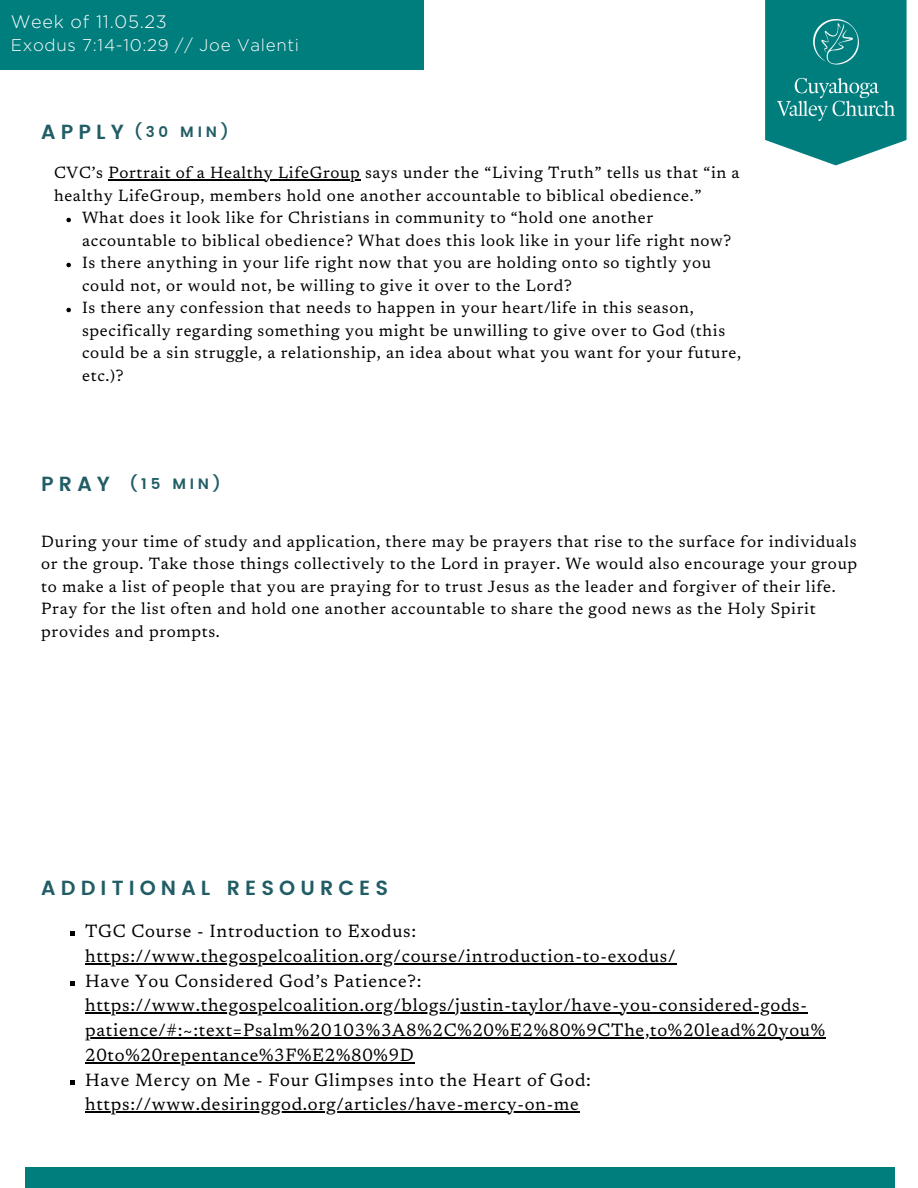
<style>
.page{position:relative;width:918px;height:1188px;background:#fff}
.page>*{position:absolute;margin:0;border:0;box-sizing:border-box;transform-origin:0 0}
.t1{font:600 20.4px "Poppins";letter-spacing:.25em;color:#215d65}
.t2{font:18px/24.8px "Newsreader";letter-spacing:.04em;color:#000}
.t3{font:300 18px "Gotham";letter-spacing:.04em;color:#fff}
.t4{font:300 16.95px "Gotham";letter-spacing:.04em;color:#fff}
.t5{font:16.5px/22.5px "Newsreader";letter-spacing:.04em;color:#000}
.t6{font:600 15px "Poppins";letter-spacing:.25em;color:#215d65}
</style>
<div class="page">
<svg style="left:765px;top:0;width:142px;height:165px"></svg>
<img style="left:778px;top:19px;width:117px;height:101px">
<div style="left:0;top:0;width:424px;height:70px;background:#007d7d"></div>
<div style="left:25px;top:1167px;width:870px;height:21px;background:#007d7d"></div>
<svg style="left:70px;top:932px;width:4px;height:4px"></svg>
<hr style="left:85px;top:963px;width:591px;height:1px;background:#000">
<svg style="left:70px;top:981px;width:4px;height:5px"></svg>
<hr style="left:85px;top:1013px;width:723px;height:1px;background:#000">
<hr style="left:85px;top:1037px;width:741px;height:1px;background:#000">
<hr style="left:85px;top:1062px;width:330px;height:1px;background:#000">
<svg style="left:70px;top:1080px;width:4px;height:5px"></svg>
<hr style="left:85px;top:1112px;width:495px;height:1px;background:#000">
<svg style="left:66px;top:218px;width:5px;height:4px"></svg>
<svg style="left:66px;top:263px;width:5px;height:4px"></svg>
<svg style="left:66px;top:308px;width:5px;height:4px"></svg>
<hr style="left:108px;top:180px;width:253px;height:1px;background:#000">
<p class="t3" style="left:11px;top:13px;width:158px">Week of 11.05.23</p>
<p class="t4" style="left:11px;top:38px;width:290px">Exodus 7:14-10:29 // Joe Valenti</p>
<p class="t1" style="left:41px;top:120px;width:84px">APPLY</p>
<p class="t6" style="left:134px;top:123px;width:95px">(30 MIN)</p>
<p class="t5" style="left:54px;top:163px;width:687px">CVC’s Portrait of a Healthy LifeGroup says under the “Living Truth” tells us that “in a healthy LifeGroup, members hold one another accountable to biblical obedience.”</p>
<p class="t5" style="left:82px;top:208px;width:651px">What does it look like for Christians in community to “hold one another accountable to biblical obedience? What does this look like in your life right now?</p>
<p class="t5" style="left:82px;top:253px;width:631px">Is there anything in your life right now that you are holding onto so tightly you could not, or would not, be willing to give it over to the Lord?</p>
<p class="t5" style="left:82px;top:298px;width:661px">Is there any confession that needs to happen in your heart/life in this season, specifically regarding something you might be unwilling to give over to God (this could be a sin struggle, a relationship, an idea about what you want for your future, etc.)?</p>
<p class="t1" style="left:41px;top:472px;width:70px">PRAY</p>
<p class="t6" style="left:130px;top:475px;width:92px">(15 MIN)</p>
<p class="t5" style="left:41px;top:532px;width:817px">During your time of study and application, there may be prayers that rise to the surface for individuals or the group. Take those things collectively to the Lord in prayer. We would also encourage your group to make a list of people that you are praying for to trust Jesus as the leader and forgiver of their life.<br>Pray for the list often and hold one another accountable to share the good news as the Holy Spirit provides and prompts.</p>
<p class="t1" style="left:41px;top:876px;width:349px">ADDITIONAL RESOURCES</p>
<p class="t2" style="left:85px;top:921px;width:592px">TGC Course - Introduction to Exodus: https://www.thegospelcoalition.org/course/introduction-to-exodus/</p>
<p class="t2" style="left:85px;top:970px;width:741px">Have You Considered God’s Patience?: https://www.thegospelcoalition.org/blogs/justin-taylor/have-you-considered-gods&shy;patience/#:~:text=Psalm%20103%3A8%2C%20%E2%80%9CThe,to%20lead%20you% 20to%20repentance%3F%E2%80%9D</p>
<p class="t2" style="left:85px;top:1069px;width:507px">Have Mercy on Me - Four Glimpses into the Heart of God: https://www.desiringgod.org/articles/have-mercy-on-me</p>
</div>
